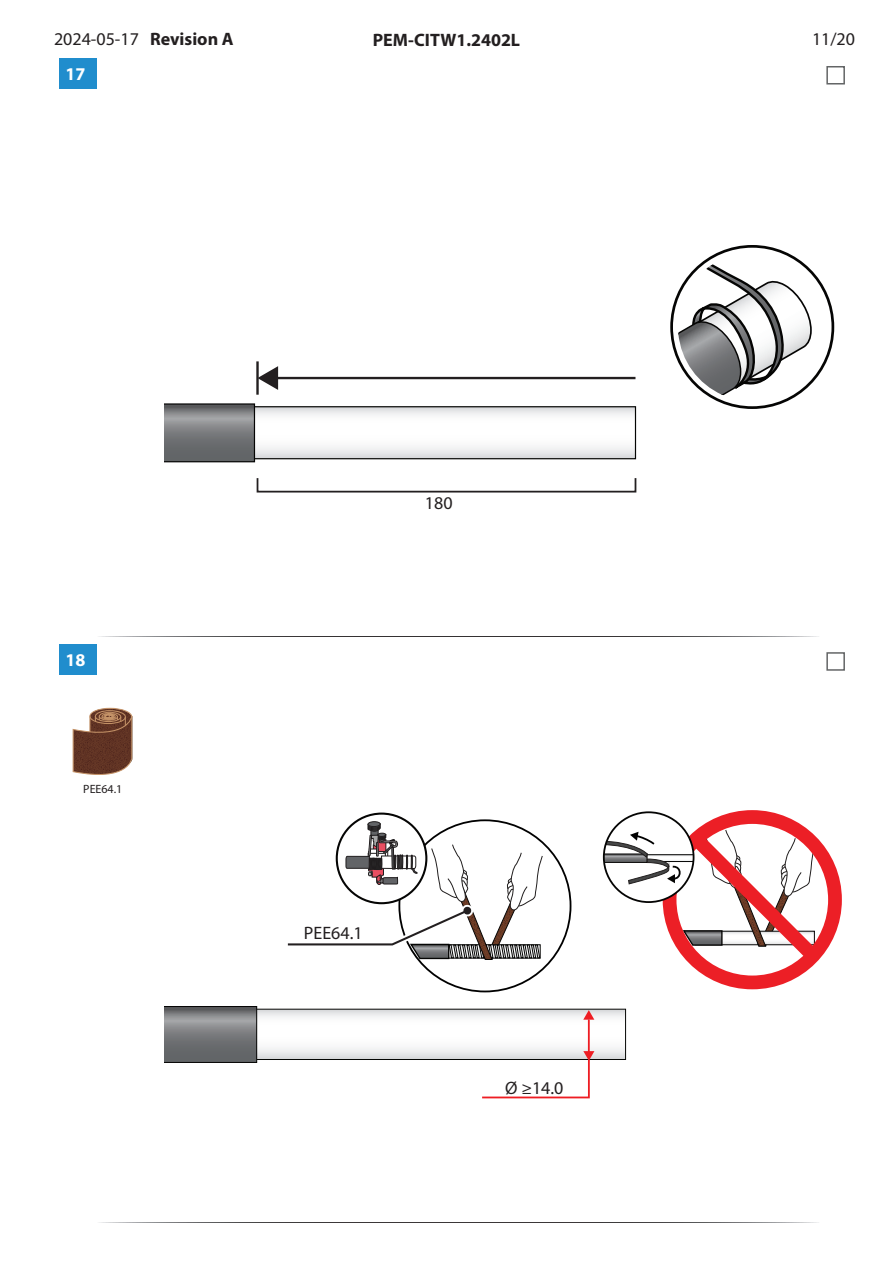
<style>
.page{position:relative;width:893px;height:1263px;background:#fff}
.page>*{position:absolute;margin:0;border:0;box-sizing:border-box;transform-origin:0 0}
.t1{font:18px "Myriad Pro";color:#231f20}
.t2{font:700 18px "Myriad Pro";color:#231f20}
.t3{font:700 18px "Myriad Pro";color:#fff}
.t4{font:12px "Myriad Pro";color:#231f20}
.s1{font-weight:700}
</style>
<div class="page">
<div style="left:257px;top:477px;width:379px;height:15px;border:2px solid #231f20"></div>
<hr style="left:275px;top:377px;width:360px;height:2px;background:#231f20">
<svg style="left:259px;top:366px;width:19px;height:24px"></svg>
<hr style="left:256px;top:361px;width:3px;height:34px;background:#231f20">
<div style="left:670px;top:245px;width:164px;height:164px;border:3px solid #050504;border-radius:50%"></div>
<svg style="left:678px;top:253px;width:135px;height:148px"></svg>
<svg style="left:165px;top:403px;width:471px;height:59px"></svg>
<div style="left:59px;top:58px;width:38px;height:31px;background:#208dcd"></div>
<div style="left:826px;top:66px;width:19px;height:19px;border:2px solid #636566"></div>
<svg style="left:337px;top:814px;width:89px;height:89px"></svg>
<div style="left:367px;top:821px;width:14px;height:6px;border:1px solid #201d1e;border-radius:50%"></div>
<svg style="left:287px;top:823px;width:256px;height:137px"></svg>
<div style="left:663px;top:810px;width:179px;height:179px;border:14px solid #ec1f26;border-radius:50%"></div>
<svg style="left:604px;top:817px;width:227px;height:157px"></svg>
<div style="left:603px;top:811px;width:91px;height:92px;border:2px solid #050504;border-radius:50%"></div>
<svg style="left:165px;top:1006px;width:461px;height:93px"></svg>
<hr style="left:588px;top:1020px;width:2px;height:32px;background:#ee1d23">
<div style="left:59px;top:644px;width:38px;height:31px;background:#208dcd"></div>
<div style="left:826px;top:652px;width:19px;height:19px;border:2px solid #636566"></div>
<svg style="left:72px;top:707px;width:61px;height:68px"></svg>
<p class="t1" style="left:54px;top:28px;width:181px">2024-05-17 <span class="s1">Revision A</span></p>
<p class="t2" style="left:373px;top:28px;width:149px">PEM-CITW1.2402L</p>
<p class="t1" style="left:812px;top:28px;width:45px">11/20</p>
<p class="t3" style="left:66px;top:62px;width:21px">17</p>
<p class="t3" style="left:66px;top:649px;width:21px">18</p>
<p class="t4" style="left:83px;top:781px;width:41px">PEE64.1</p>
<p class="t1" style="left:425px;top:492px;width:29px">180</p>
<p class="t1" style="left:304px;top:922px;width:60px">PEE64.1</p>
<p class="t1" style="left:505px;top:1077px;width:60px">Ø ≥14.0</p>
</div>
